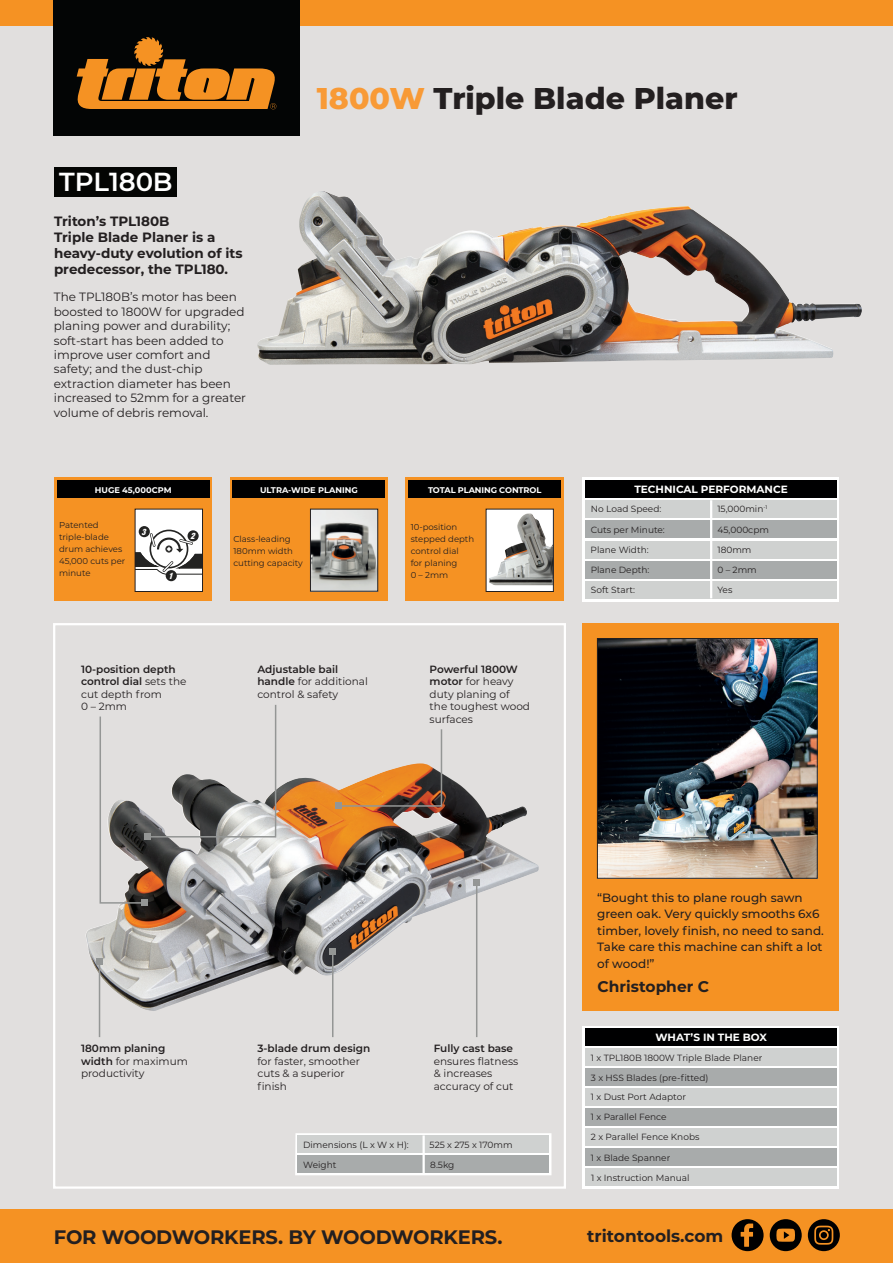
<style>
.page{position:relative;width:893px;height:1263px;background:#fff}
.page>*{position:absolute;margin:0;border:0;box-sizing:border-box;transform-origin:0 0}
.t1{font:800 30px "Montserrat";color:#231f20}
.t2{font:600 25.95px "Montserrat";color:#fff}
.t3{font:700 19.5px "Montserrat";letter-spacing:-.01em;color:#231f20}
.t4{font:700 16.95px "Montserrat";color:#231f20}
.t5{font:700 15.45px "Montserrat";color:#231f20}
.t6{font:700 13.5px/16.2px "Montserrat";color:#231f20}
.t7{font:12px/14.4px "Montserrat";color:#231f20}
.t8{font:500 12px/16.5px "Montserrat";color:#231f20}
.t9{font:10.5px/12.6px "Montserrat";color:#231f20}
.t10{font:600 10.5px/12.6px "Montserrat";color:#231f20}
.t11{font:700 10.5px "Montserrat";color:#fff}
.t12{font:9px/19.5px "Montserrat";color:#231f20}
.t13{font:italic 900 condensed 8.7px "Helvetica Neue LT Std";color:#fff;scale:.9 1}
.t14{font:8.55px/12px "Montserrat";color:#231f20}
.t15{font:700 8.25px "Montserrat";letter-spacing:-.005em;color:#fff}
.s1{color:#f89a36}
.s2{font-weight:400}
.s3{font-weight:600}
</style>
<div class="page">
<div style="left:0;top:1px;width:893px;height:1262px;background:#e1dfde"></div>
<div style="left:53px;top:623px;width:513px;height:566px;border:2px solid #fff"></div>
<div style="left:0;top:0;width:893px;height:26px;background:#f59223"></div>
<div style="left:53px;top:0;width:247px;height:136px;background:#030505"></div>
<svg style="left:76px;top:37px;width:200px;height:72px"></svg>
<div style="left:0;top:1209px;width:893px;height:54px;background:#f59223"></div>
<svg style="left:732px;top:1219px;width:32px;height:32px"></svg>
<svg style="left:770px;top:1219px;width:32px;height:32px"></svg>
<svg style="left:808px;top:1219px;width:32px;height:32px"></svg>
<div style="left:583px;top:1026px;width:256px;height:163px;background:#fff"></div>
<div style="left:585px;top:1028px;width:252px;height:18px;background:#000001"></div>
<div style="left:585px;top:1048px;width:252px;height:18px;background:#cfd1d0"></div>
<div style="left:585px;top:1068px;width:252px;height:18px;background:#a8abab"></div>
<div style="left:585px;top:1088px;width:252px;height:17px;background:#cfd1d0"></div>
<div style="left:585px;top:1108px;width:252px;height:17px;background:#a8abab"></div>
<div style="left:585px;top:1128px;width:252px;height:17px;background:#cfd1d0"></div>
<div style="left:583px;top:623px;width:256px;height:388px;background:#f59223"></div>
<svg style="left:295px;top:1133px;width:256px;height:42px;background:#f7f7f7"></svg>
<div style="left:298px;top:1136px;width:251px;height:17px;background:#cfd1d0"></div>
<div style="left:297px;top:1155px;width:252px;height:18px;background:#a8abab"></div>
<hr style="left:422px;top:1135px;width:3px;height:40px;background:#fff">
<div style="left:585px;top:1148px;width:252px;height:18px;background:#a8abab"></div>
<div style="left:585px;top:1168px;width:252px;height:18px;background:#cfd1d0"></div>
<div style="left:54px;top:477px;width:158px;height:123px;background:#f59223"></div>
<div style="left:230px;top:477px;width:158px;height:123px;background:#f59223"></div>
<div style="left:405px;top:477px;width:159px;height:123px;background:#f59223"></div>
<div style="left:408px;top:480px;width:153px;height:18px;background:#000001"></div>
<div style="left:232px;top:481px;width:153px;height:17px;background:#000001"></div>
<div style="left:57px;top:481px;width:153px;height:17px;background:#000001"></div>
<div style="left:135px;top:509px;width:67px;height:82px;background:#fff"></div>
<div style="left:139px;top:526px;width:11px;height:11px;background:#232322;border-radius:50%"></div>
<svg style="left:188px;top:530px;width:11px;height:11px"></svg>
<div style="left:149px;top:530px;width:39px;height:38px;border:2px solid #232322;border-radius:50%"></div>
<svg style="left:137px;top:532px;width:64px;height:43px"></svg>
<div style="left:166px;top:570px;width:11px;height:11px;background:#232322;border-radius:50%"></div>
<div style="left:135px;top:509px;width:68px;height:83px;border:1px solid #231f20"></div>
<img style="left:312px;top:511px;width:64px;height:78px">
<div style="left:310px;top:509px;width:68px;height:82px;border:1px solid #231f20"></div>
<div style="left:486px;top:509px;width:67px;height:82px;background:#fff"></div>
<img style="left:489px;top:513px;width:63px;height:72px">
<div style="left:486px;top:509px;width:68px;height:83px;border:1px solid #231f20"></div>
<svg style="left:582px;top:477px;width:257px;height:124px;background:#f4f5f5"></svg>
<div style="left:585px;top:480px;width:251px;height:18px;background:#000001"></div>
<div style="left:585px;top:541px;width:251px;height:17px;background:#cfd1d0"></div>
<div style="left:585px;top:561px;width:251px;height:17px;background:#a8abab"></div>
<div style="left:585px;top:581px;width:251px;height:17px;background:#cfd1d0"></div>
<div style="left:585px;top:500px;width:251px;height:18px;background:#cfd1d0"></div>
<div style="left:585px;top:520px;width:251px;height:18px;background:#a8abab"></div>
<hr style="left:710px;top:500px;width:2px;height:98px;background:#fff">
<img style="left:257px;top:199px;width:605px;height:166px">
<img style="left:86px;top:774px;width:453px;height:237px">
<div style="left:54px;top:167px;width:123px;height:30px;background:#040503"></div>
<svg style="left:99px;top:704px;width:178px;height:202px"></svg>
<svg style="left:336px;top:729px;width:107px;height:80px"></svg>
<hr style="left:476px;top:883px;width:1px;height:154px;background:#949695">
<svg style="left:474px;top:880px;width:6px;height:6px"></svg>
<hr style="left:332px;top:952px;width:1px;height:85px;background:#949695">
<svg style="left:330px;top:949px;width:6px;height:6px"></svg>
<hr style="left:99px;top:961px;width:1px;height:76px;background:#949695">
<svg style="left:97px;top:958px;width:6px;height:6px"></svg>
<img style="left:599px;top:640px;width:216px;height:236px">
<div style="left:597px;top:638px;width:220px;height:240px;border:1px solid #231f20"></div>
<h2 class="t2" style="left:59px;top:163px;width:115px">TPL180B</h2>
<h3 class="t6" style="left:54px;top:212px;width:190px">Triton’s TPL180B<br>Triple Blade Planer is a heavy-duty evolution of its predecessor, the TPL180.</h3>
<p class="t7" style="left:54px;top:289px;width:194px">The TPL180B’s motor has been boosted to 1800W for upgraded planing power and durability; soft-start has been added to improve user comfort and safety; and the dust-chip extraction diameter has been increased to 52mm for a greater volume of debris removal.</p>
<h1 class="t1" style="left:317px;top:76px;width:422px"><span class="s1">1800W</span> Triple Blade Planer</h1>
<p class="t15" style="left:95px;top:484px;width:78px">HUGE 45,000CPM</p>
<p class="t15" style="left:260px;top:484px;width:99px">ULTRA-WIDE PLANING</p>
<p class="t15" style="left:428px;top:484px;width:115px">TOTAL PLANING CONTROL</p>
<p class="t14" style="left:59px;top:519px;width:68px">Patented triple-blade drum achieves<br>45,000 cuts per minute</p>
<p class="t14" style="left:411px;top:521px;width:65px">10-position stepped depth control dial<br>for planing<br>0 – 2mm</p>
<p class="t13" style="left:142px;top:526px;width:9px">3</p>
<p class="t13" style="left:190px;top:531px;width:9px">2</p>
<p class="t14" style="left:233px;top:533px;width:71px">Class-leading<br>180mm width cutting capacity</p>
<p class="t13" style="left:169px;top:570px;width:9px">1</p>
<p class="t10" style="left:81px;top:662px;width:107px">10-position depth control dial <span class="s2">sets the cut depth from<br>0 – 2mm</span></p>
<p class="t9" style="left:257px;top:662px;width:112px"><span class="s3">Adjustable bail handle</span> for additional control &amp; safety</p>
<p class="t9" style="left:430px;top:662px;width:102px"><span class="s3">Powerful 1800W motor</span> for heavy duty planing of the toughest wood surfaces</p>
<p class="t11" style="left:634px;top:481px;width:155px">TECHNICAL PERFORMANCE</p>
<p class="t12" style="left:591px;top:498px;width:72px">No Load Speed:</p>
<p class="t12" style="left:591px;top:520px;width:75px">Cuts per Minute:</p>
<p class="t12" style="left:591px;top:540px;width:60px">Plane Width:</p>
<p class="t12" style="left:591px;top:560px;width:60px">Plane Depth:</p>
<p class="t12" style="left:591px;top:580px;width:46px">Soft Start:</p>
<p class="t12" style="left:717px;top:498px;width:51px">15,000min<sup>-1</sup></p>
<p class="t12" style="left:718px;top:519px;width:53px">45,000cpm</p>
<p class="t12" style="left:717px;top:540px;width:36px">180mm</p>
<p class="t12" style="left:717px;top:560px;width:41px">0 – 2mm</p>
<p class="t12" style="left:717px;top:580px;width:17px">Yes</p>
<p class="t9" style="left:81px;top:1041px;width:108px"><span class="s3">180mm planing width</span> for maximum productivity</p>
<p class="t10" style="left:257px;top:1041px;width:114px">3-blade drum design</p>
<p class="t9" style="left:257px;top:1054px;width:104px">for faster, smoother cuts &amp; a superior finish</p>
<p class="t10" style="left:434px;top:1041px;width:81px">Fully cast base</p>
<p class="t9" style="left:434px;top:1054px;width:86px">ensures flatness &amp; increases accuracy of cut</p>
<p class="t12" style="left:303px;top:1135px;width:107px">Dimensions (L x W x H):<br>Weight</p>
<p class="t12" style="left:430px;top:1135px;width:85px">525 x 275 x 170mm</p>
<p class="t12" style="left:430px;top:1155px;width:26px">8.5kg</p>
<h3 class="t8" style="left:597px;top:889px;width:228px">“Bought this to plane rough sawn green oak. Very quickly smooths 6x6 timber, lovely finish, no need to sand.<br>Take care this machine can shift a lot of wood!”</h3>
<h3 class="t5" style="left:598px;top:975px;width:113px">Christopher C</h3>
<p class="t11" style="left:655px;top:1029px;width:113px">WHAT’S IN THE BOX</p>
<p class="t12" style="left:591px;top:1047px;width:173px">1 x TPL180B 1800W Triple Blade Planer</p>
<p class="t12" style="left:591px;top:1067px;width:119px">3 x HSS Blades (pre-fitted)<br>1 x Dust Port Adaptor</p>
<p class="t12" style="left:591px;top:1107px;width:77px">1 x Parallel Fence</p>
<p class="t12" style="left:591px;top:1127px;width:110px">2 x Parallel Fence Knobs</p>
<p class="t12" style="left:591px;top:1147px;width:81px">1 x Blade Spanner</p>
<p class="t12" style="left:591px;top:1168px;width:100px">1 x Instruction Manual</p>
<h3 class="t3" style="left:54px;top:1223px;width:450px">FOR WOODWORKERS. BY WOODWORKERS.</h3>
<h3 class="t4" style="left:587px;top:1224px;width:138px">tritontools.com</h3>
</div>
